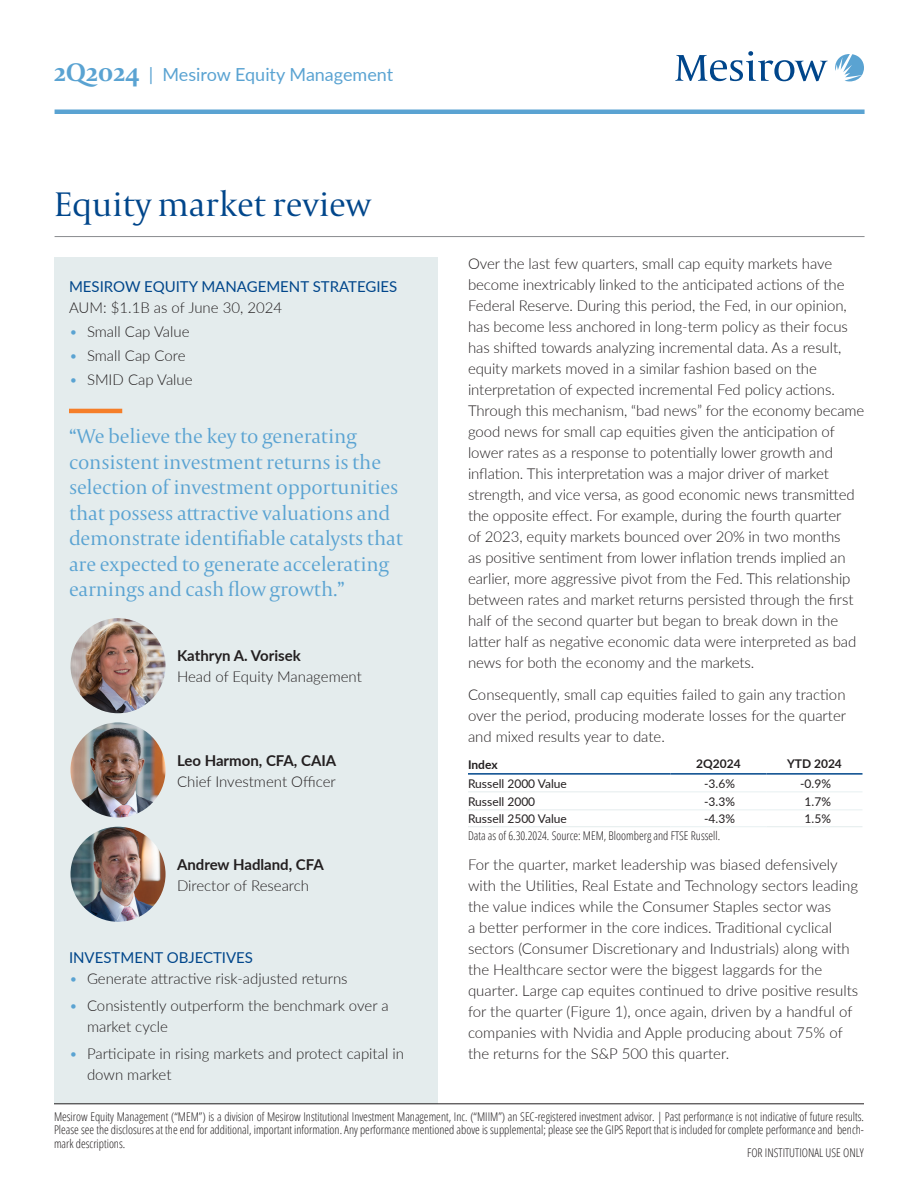
<style>
.page{position:relative;width:918px;height:1188px;background:#fff}
.page>*{position:absolute;margin:0;border:0;box-sizing:border-box;transform-origin:0 0}
._1___Interior_page_title_B{font:300 36px "Capitolium 2";letter-spacing:-.01em;color:#00468b}
._2_Pull_Quote_rule_orange{font:300 21px/25.5px "Capitolium 2";letter-spacing:-.01em;color:#5aa3d2}
.t1{font:18px "Lato";color:#5aa3d2}
._3_Body{font:300 15px/21px "Lato";letter-spacing:-.005em;color:#231f20}
._2_Byline_Name_Title{font:300 15px "Lato";color:#231f20}
._3_Subhead_L2{font:15px "Lato";color:#00468b}
._2_Byline_Name_Title-2{font:700 15px "Lato";color:#231f20}
._9_Footnote_with_rule{font:300 condensed 12px/13.5px "Open Sans";color:#231f20;text-align:justify}
._4_Chart_Footnote{font:300 condensed 12px "Open Sans";color:#231f20}
._4_Table_text_LEFT_8pt{font:12px "Lato";color:#231f20}
._4_Table_text_RIGHT_8pt{font:12px "Lato";color:#231f20}
._4_Table_header_CENTER_8pt{font:700 12px "Lato";color:#231f20}
._4_Table_header_LEFT_8pt{font:700 12px "Lato";letter-spacing:-.005em;color:#231f20}
.s1{font-family:"Capitolium 2";font-weight:700;font-size:27px}
.s2{color:#5aa3d2}
</style>
<div class="page">
<svg style="left:835px;top:54px;width:29px;height:27px"></svg>
<svg style="left:675px;top:51px;width:153px;height:30px"></svg>
<hr style="left:55px;top:110px;width:810px;height:4px;background:#5aa3d2">
<hr style="left:55px;top:236px;width:810px;height:1px;background:#8a8c8f">
<hr style="left:468px;top:773px;width:202px;height:2px;background:#00468b">
<hr style="left:468px;top:791px;width:202px;height:1px;background:#e4eced">
<hr style="left:468px;top:809px;width:202px;height:1px;background:#e4eced">
<hr style="left:468px;top:826px;width:202px;height:1px;background:#e4eced">
<hr style="left:766px;top:826px;width:96px;height:1px;background:#e4eced">
<hr style="left:670px;top:826px;width:96px;height:1px;background:#e7f0f1">
<hr style="left:670px;top:773px;width:96px;height:2px;background:#00468b">
<hr style="left:766px;top:773px;width:96px;height:2px;background:#00468b">
<hr style="left:670px;top:791px;width:96px;height:1px;background:#e7f0f1">
<hr style="left:766px;top:791px;width:96px;height:1px;background:#e7f0f1">
<hr style="left:670px;top:809px;width:96px;height:1px;background:#e7f0f1">
<hr style="left:766px;top:809px;width:96px;height:1px;background:#e7f0f1">
<div style="left:54px;top:257px;width:383px;height:847px;background:#e4eced"></div>
<hr style="left:69px;top:409px;width:53px;height:4px;background:#f57e29">
<img style="left:70px;top:618px;width:96px;height:95px;border-radius:48px">
<img style="left:70px;top:722px;width:96px;height:96px;border-radius:48px">
<img style="left:70px;top:827px;width:96px;height:95px;border-radius:48px">
<hr style="left:54px;top:1104px;width:810px;height:1px;background:#231f20">
<p class="t1" style="left:54px;top:62px;width:341px"><span class="s1">2Q2024</span> | Mesirow Equity Management</p>
<p class="_1___Interior_page_title_B" style="left:54px;top:180px;width:319px">Equity market review</p>
<p class="_3_Body" style="left:468px;top:253px;width:398px">Over the last few quarters, small cap equity markets have become inextricably linked to the anticipated actions of the Federal Reserve. During this period, the Fed, in our opinion, has become less anchored in long-term policy as their focus has shifted towards analyzing incremental data. As a result, equity markets moved in a similar fashion based on the interpretation of expected incremental Fed policy actions.<br>Through this mechanism, “bad news” for the economy became good news for small cap equities given the anticipation of lower rates as a response to potentially lower growth and inflation. This interpretation was a major driver of market strength, and vice versa, as good economic news transmitted the opposite effect. For example, during the fourth quarter<br>of 2023, equity markets bounced over 20% in two months<br>as positive sentiment from lower inflation trends implied an earlier, more aggressive pivot from the Fed. This relationship between rates and market returns persisted through the first half of the second quarter but began to break down in the latter half as negative economic data were interpreted as bad news for both the economy and the markets.</p>
<p class="_3_Body" style="left:468px;top:683px;width:380px;text-align:justify">Consequently, small cap equities failed to gain any traction over the period, producing moderate losses for the quarter and mixed results year to date.</p>
<p class="_4_Table_header_LEFT_8pt" style="left:468px;top:756px;width:31px">Index</p>
<p class="_4_Table_header_CENTER_8pt" style="left:696px;top:755px;width:46px">2Q2024</p>
<p class="_4_Table_header_CENTER_8pt" style="left:787px;top:755px;width:56px">YTD 2024</p>
<p class="_4_Table_text_LEFT_8pt" style="left:468px;top:775px;width:100px">Russell 2000 Value</p>
<p class="_4_Table_text_RIGHT_8pt" style="left:704px;top:775px;width:32px">-3.6%</p>
<p class="_4_Table_text_RIGHT_8pt" style="left:800px;top:775px;width:32px">-0.9%</p>
<p class="_4_Table_text_LEFT_8pt" style="left:468px;top:793px;width:69px">Russell 2000</p>
<p class="_4_Table_text_RIGHT_8pt" style="left:704px;top:793px;width:32px">-3.3%</p>
<p class="_4_Table_text_RIGHT_8pt" style="left:805px;top:793px;width:28px">1.7%</p>
<p class="_4_Table_text_LEFT_8pt" style="left:468px;top:810px;width:100px">Russell 2500 Value</p>
<p class="_4_Table_text_RIGHT_8pt" style="left:704px;top:810px;width:32px">-4.3%</p>
<p class="_4_Table_text_RIGHT_8pt" style="left:805px;top:810px;width:28px">1.5%</p>
<p class="_4_Chart_Footnote" style="left:468px;top:828px;width:254px">Data as of 6.30.2024. Source: MEM, Bloomberg and FTSE Russell.</p>
<p class="_3_Body" style="left:468px;top:854px;width:392px">For the quarter, market leadership was biased defensively with the Utilities, Real Estate and Technology sectors leading the value indices while the Consumer Staples sector was<br>a better performer in the core indices. Traditional cyclical sectors (Consumer Discretionary and Industrials) along with the Healthcare sector were the biggest laggards for the quarter. Large cap equites continued to drive positive results for the quarter (Figure 1), once again, driven by a handful of companies with Nvidia and Apple producing about 75% of the returns for the S&amp;P 500 this quarter.</p>
<p class="_3_Subhead_L2" style="left:69px;top:276px;width:330px">MESIROW EQUITY MANAGEMENT STRATEGIES</p>
<p class="_3_Body" style="left:69px;top:296px;width:215px">AUM: $1.1B as of June 30, 2024</p>
<p class="_3_Body" style="left:69px;top:320px;width:122px"><span class="s2">•</span> Small Cap Value</p>
<p class="_3_Body" style="left:69px;top:344px;width:118px"><span class="s2">•</span> Small Cap Core</p>
<p class="_3_Body" style="left:69px;top:368px;width:125px"><span class="s2">•</span> SMID Cap Value</p>
<p class="_2_Pull_Quote_rule_orange" style="left:69px;top:423px;width:336px">“We believe the key to generating consistent investment returns is the selection of investment opportunities that possess attractive valuations and demonstrate identifiable catalysts that are expected to generate accelerating earnings and cash flow growth.”</p>
<p class="_2_Byline_Name_Title-2" style="left:177px;top:645px;width:125px">Kathryn A. Vorisek</p>
<p class="_2_Byline_Name_Title" style="left:177px;top:666px;width:186px">Head of Equity Management</p>
<p class="_2_Byline_Name_Title-2" style="left:177px;top:749px;width:161px">Leo Harmon, CFA, CAIA</p>
<p class="_2_Byline_Name_Title" style="left:177px;top:771px;width:160px">Chief Investment Officer</p>
<p class="_2_Byline_Name_Title-2" style="left:177px;top:853px;width:148px">Andrew Hadland, CFA</p>
<p class="_2_Byline_Name_Title" style="left:177px;top:875px;width:134px">Director of Research</p>
<p class="_3_Subhead_L2" style="left:69px;top:947px;width:186px">INVESTMENT OBJECTIVES</p>
<p class="_3_Body" style="left:69px;top:968px;width:280px"><span class="s2">•</span> Generate attractive risk-adjusted returns</p>
<p class="_3_Body" style="left:87px;top:995px;width:303px;text-indent:-18px"><span class="s2">•</span> Consistently outperform the benchmark over a market cycle</p>
<p class="_3_Body" style="left:87px;top:1043px;width:318px;text-indent:-18px"><span class="s2">•</span> Participate in rising markets and protect capital in down market</p>
<p class="_9_Footnote_with_rule" style="left:54px;top:1109px;width:812px">Mesirow Equity Management (“MEM”) is a division of Mesirow Institutional Investment Management, Inc. (“MIIM”) an SEC-registered investment advisor. | Past performance is not indicative of future results.<br>Please see the disclosures at the end for additional, important information. Any performance mentioned above is supplemental; please see the GIPS Report that is included for complete performance and bench&shy;mark descriptions.</p>
<p class="_9_Footnote_with_rule" style="left:747px;top:1145px;width:118px">FOR INSTITUTIONAL USE ONLY</p>
</div>
